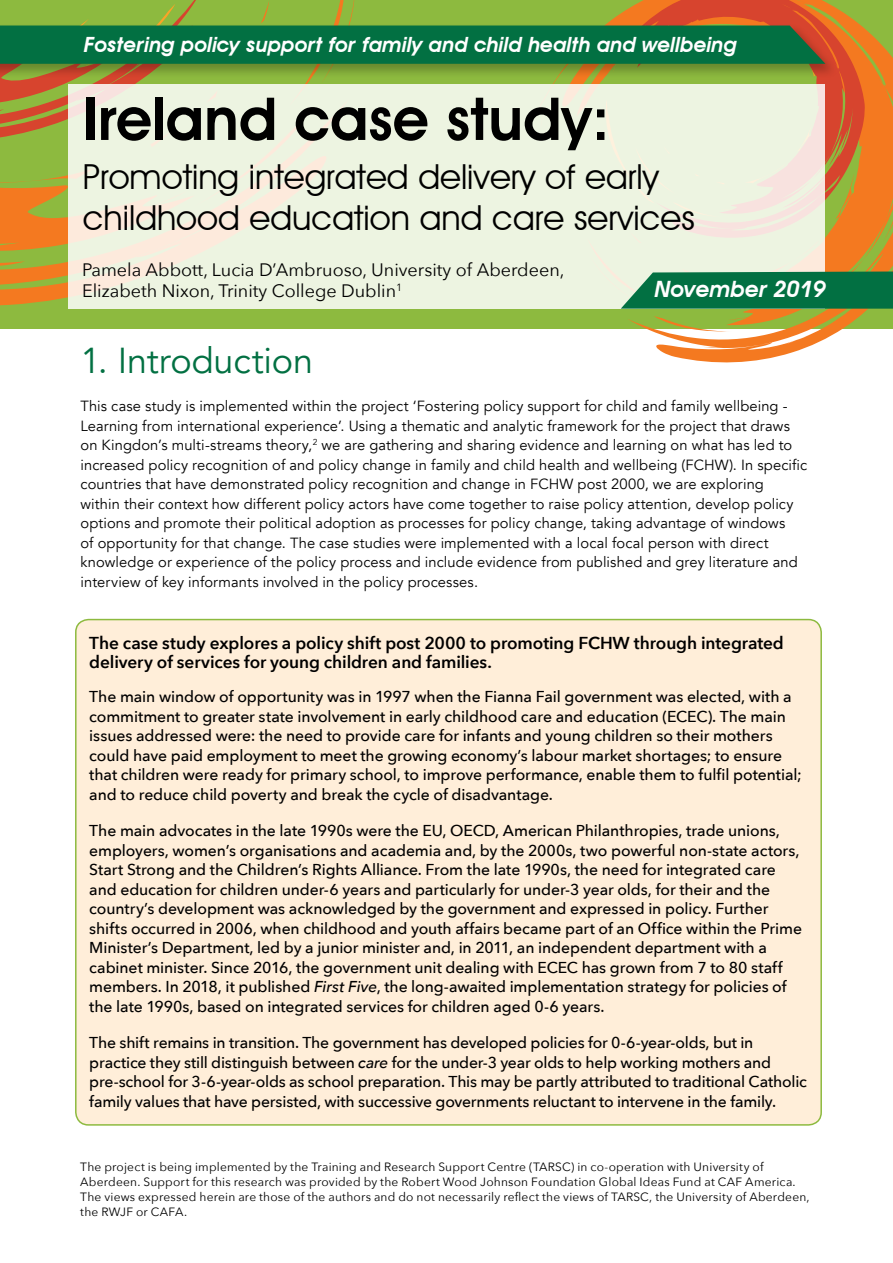
<style>
.page{position:relative;width:893px;height:1263px;background:#fff}
.page>*{position:absolute;margin:0;border:0;box-sizing:border-box;transform-origin:0 0}
.t1{font:600 59.4px "Avant Garde IT Cby BT";color:#000}
.t2{font:36px "Avenir";letter-spacing:-.005em;color:#027042}
.t3{font:34.5px/41.4px "Avant Garde IT Cby BT";color:#000}
.t4{font:italic 600 22.5px "Avant Garde IT Cby BT";color:#fff}
.t5{font:italic 600 21px "Avant Garde IT Cby BT";color:#fff}
.t6{font:18px/21.6px "Avenir Next";color:#000}
.t7{font:600 17.25px/19.5px "Avenir Next";letter-spacing:-.005em;color:#000}
.t8{font:500 15.75px/19.5px "Avenir Next";letter-spacing:-.005em;color:#000}
.t9{font:14.7px/19.5px "Avenir";letter-spacing:.005em;color:#000}
.t10{font:12px/15px "Avenir Next";letter-spacing:.015em;color:#000}
.s1{font-style:italic}
</style>
<div class="page">
<div style="left:76px;top:619px;width:745px;height:506px;background:#ffeed9;border-radius:13px"></div>
<div style="left:0;top:0;width:893px;height:329px;background:#8dba3f"></div>
<svg style="left:628px;top:309px;width:240px;height:54px"></svg>
<svg style="left:654px;top:316px;width:96px;height:16px"></svg>
<svg style="left:0;top:0;width:893px;height:309px;background:#bbc69b"></svg>
<h3 class="t5" style="left:84px;top:32px;width:654px">Fostering policy support for family and child health and wellbeing</h3>
<h1 class="t1" style="left:83px;top:83px;width:529px">Ireland case study:</h1>
<h3 class="t3" style="left:83px;top:155px;width:614px">Promoting integrated delivery of early childhood education and care services</h3>
<p class="t6" style="left:82px;top:258px;width:484px">Pamela Abbott, Lucia D’Ambruoso, University of Aberdeen,<br>Elizabeth Nixon, Trinity College Dublin<sup>1</sup></p>
<h3 class="t4" style="left:655px;top:276px;width:173px">November 2019</h3>
<h2 class="t2" style="left:81px;top:339px;width:234px">1. Introduction</h2>
<p class="t9" style="left:81px;top:397px;width:728px">This case study is implemented within the project ‘Fostering policy support for child and family wellbeing - Learning from international experience’. Using a thematic and analytic framework for the project that draws on Kingdon’s multi-streams theory,<sup>2</sup> we are gathering and sharing evidence and learning on what has led to increased policy recognition of and policy change in family and child health and wellbeing (FCHW). In specific countries that have demonstrated policy recognition and change in FCHW post 2000, we are exploring<br>within their context how different policy actors have come together to raise policy attention, develop policy options and promote their political adoption as processes for policy change, taking advantage of windows<br>of opportunity for that change. The case studies were implemented with a local focal person with direct knowledge or experience of the policy process and include evidence from published and grey literature and interview of key informants involved in the policy processes.</p>
<p class="t7" style="left:89px;top:633px;width:696px">The case study explores a policy shift post 2000 to promoting FCHW through integrated delivery of services for young children and families.</p>
<p class="t8" style="left:89px;top:686px;width:714px">The main window of opportunity was in 1997 when the Fianna Fail government was elected, with a commitment to greater state involvement in early childhood care and education (ECEC). The main issues addressed were: the need to provide care for infants and young children so their mothers could have paid employment to meet the growing economy’s labour market shortages; to ensure that children were ready for primary school, to improve performance, enable them to fulfil potential; and to reduce child poverty and break the cycle of disadvantage.</p>
<p class="t8" style="left:89px;top:820px;width:714px">The main advocates in the late 1990s were the EU, OECD, American Philanthropies, trade unions, employers, women’s organisations and academia and, by the 2000s, two powerful non-state actors, Start Strong and the Children’s Rights Alliance. From the late 1990s, the need for integrated care and education for children under-6 years and particularly for under-3 year olds, for their and the country’s development was acknowledged by the government and expressed in policy. Further shifts occurred in 2006, when childhood and youth affairs became part of an Office within the Prime Minister’s Department, led by a junior minister and, in 2011, an independent department with a cabinet minister. Since 2016, the government unit dealing with ECEC has grown from 7 to 80 staff members. In 2018, it published <span class="s1">First Five</span>, the long-awaited implementation strategy for policies of the late 1990s, based on integrated services for children aged 0-6 years.</p>
<p class="t8" style="left:89px;top:1032px;width:719px">The shift remains in transition. The government has developed policies for 0-6-year-olds, but in practice they still distinguish between <span class="s1">care</span> for the under-3 year olds to help working mothers and pre-school for 3-6-year-olds as school preparation. This may be partly attributed to traditional Catholic family values that have persisted, with successive governments reluctant to intervene in the family.</p>
<p class="t10" style="left:80px;top:1159px;width:731px">The project is being implemented by the Training and Research Support Centre (TARSC) in co-operation with University of Aberdeen. Support for this research was provided by the Robert Wood Johnson Foundation Global Ideas Fund at CAF America.<br>The views expressed herein are those of the authors and do not necessarily reflect the views of TARSC, the University of Aberdeen, the RWJF or CAFA.</p>
</div>
